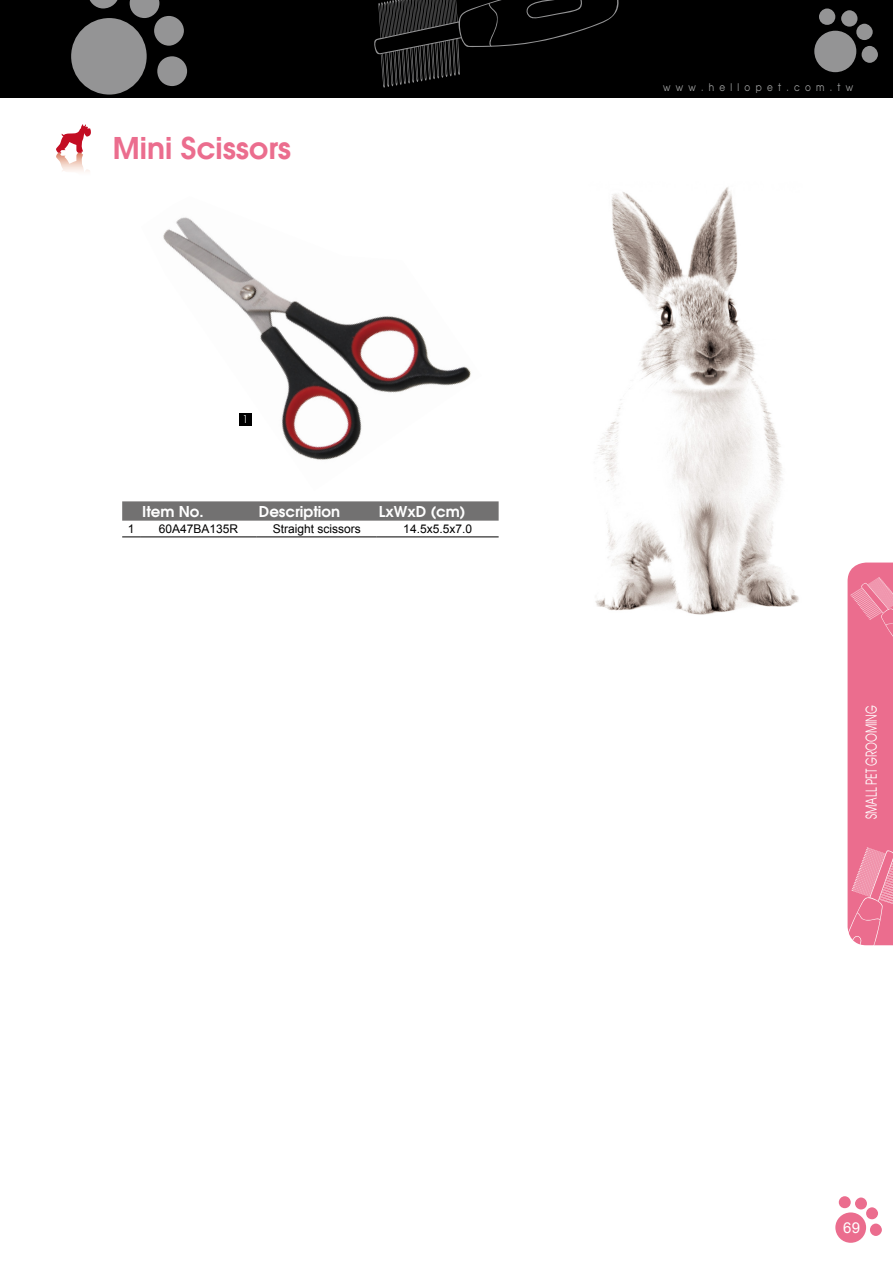
<style>
.page{position:relative;width:893px;height:1263px;background:#fff}
.page>*{position:absolute;margin:0;border:0;box-sizing:border-box;transform-origin:0 0}
.t1{font:600 30px "Avant Garde";color:#eb6d8e}
.t2{font:600 15px "Avant Garde";color:#fff}
.t3{font:100 15px "Avant Garde";color:#fff;scale:.8 1}
.t4{font:15px "Arial";color:#fff}
.t5{font:12px "Arial";color:#000}
.t6{font:100 10.5px "Avant Garde";letter-spacing:.5em;color:#9fa0a0}
.t7{font:100 10.5px "Avant Garde";color:#fff}
</style>
<div class="page">
<svg style="left:847px;top:562px;width:46px;height:384px;background:#ec7897"></svg>
<div style="left:835px;top:1212px;width:31px;height:31px;background:#eb6d8e;border-radius:50%"></div>
<div style="left:870px;top:1223px;width:12px;height:13px;background:#eb6d8e;border-radius:50%"></div>
<div style="left:866px;top:1207px;width:12px;height:12px;background:#eb6d8e;border-radius:50%"></div>
<div style="left:855px;top:1197px;width:12px;height:12px;background:#eb6d8e;border-radius:50%"></div>
<div style="left:839px;top:1196px;width:12px;height:12px;background:#eb6d8e;border-radius:50%"></div>
<div style="left:0;top:0;width:893px;height:98px;background:#000"></div>
<div style="left:71px;top:18px;width:76px;height:77px;background:#949495;border-radius:50%"></div>
<svg style="left:89px;top:0;width:29px;height:8px"></svg>
<svg style="left:130px;top:0;width:29px;height:18px"></svg>
<div style="left:154px;top:16px;width:30px;height:30px;background:#949495;border-radius:50%"></div>
<div style="left:157px;top:56px;width:30px;height:30px;background:#949495;border-radius:50%"></div>
<svg style="left:814px;top:9px;width:64px;height:63px"></svg>
<svg style="left:374px;top:0;width:245px;height:88px"></svg>
<img style="left:163px;top:217px;width:308px;height:243px">
<img style="left:595px;top:187px;width:204px;height:428px">
<svg style="left:56px;top:124px;width:35px;height:29px"></svg>
<img style="left:56px;top:153px;width:34px;height:19px">
<div style="left:239px;top:413px;width:12px;height:12px;background:#000"></div>
<svg style="left:122px;top:501px;width:377px;height:20px;background:#777676"></svg>
<svg style="left:122px;top:537px;width:18px;height:1px"></svg>
<hr style="left:140px;top:537px;width:117px;height:1px;background:#000">
<hr style="left:257px;top:537px;width:120px;height:1px;background:#000">
<hr style="left:377px;top:537px;width:122px;height:1px;background:#000">
<h1 class="t1" style="left:113px;top:128px;width:180px">Mini Scissors</h1>
<p class="t7" style="left:243px;top:413px;width:6px">1</p>
<p class="t2" style="left:142px;top:501px;width:63px">Item No.</p>
<p class="t2" style="left:259px;top:501px;width:83px">Description</p>
<p class="t2" style="left:379px;top:501px;width:88px">LxWxD (cm)</p>
<p class="t5" style="left:128px;top:521px;width:8px">1</p>
<p class="t5" style="left:159px;top:521px;width:81px">60A47BA135R</p>
<p class="t5" style="left:273px;top:521px;width:90px">Straight scissors</p>
<p class="t5" style="left:403px;top:521px;width:70px">14.5x5.5x7.0</p>
<p class="t6" style="left:663px;top:81px;width:192px">www.hellopet.com.tw</p>
<p class="t3" style="left:862px;top:819px;width:144px;rotate:-90deg">SMALL PET GROOMING</p>
<p class="t4" style="left:843px;top:1217px;width:18px">69</p>
</div>
